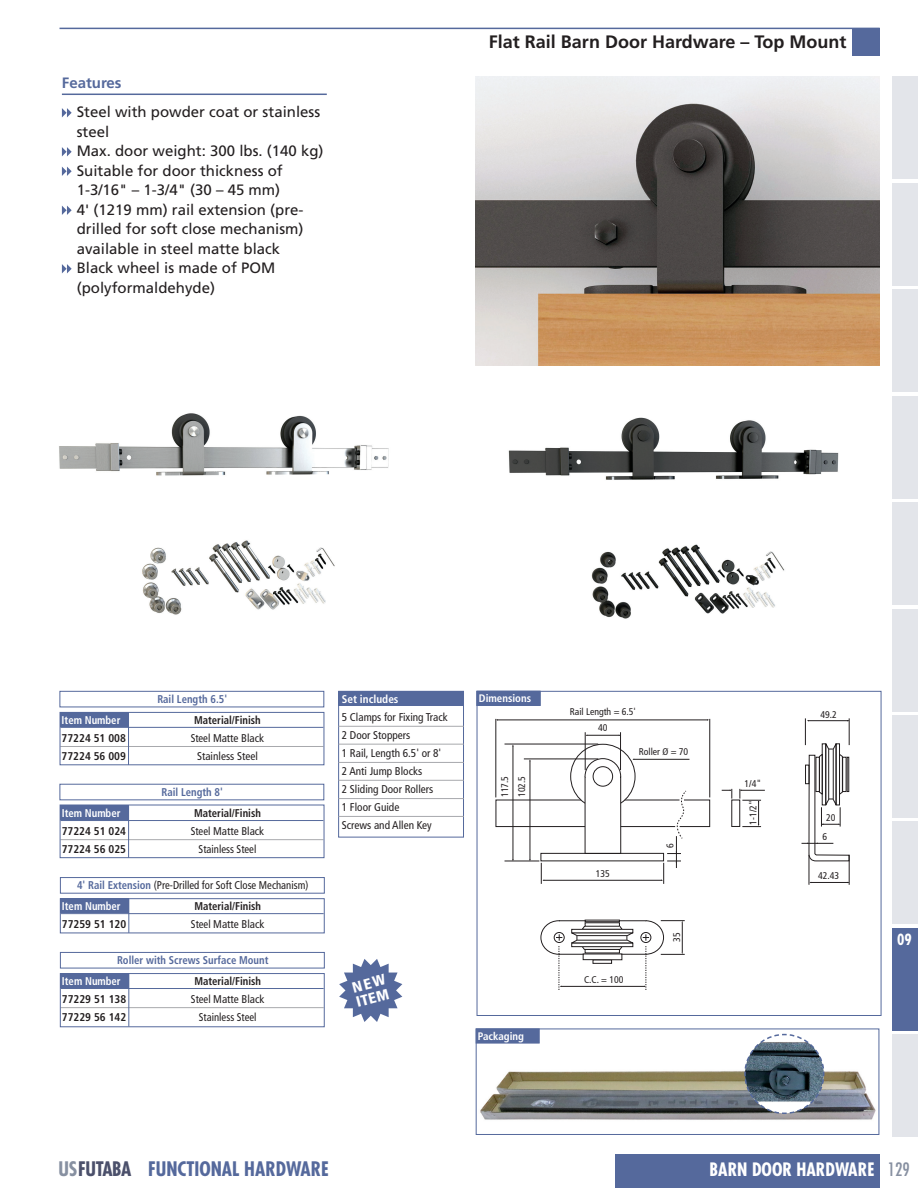
<style>
.page{position:relative;width:918px;height:1188px;background:#fff}
.page>*{position:absolute;margin:0;border:0;box-sizing:border-box;transform-origin:0 0}
.t1{font:700 condensed 19.5px "Futura";color:#55699c}
.t2{font:700 18px "Frutiger";color:#231f20}
.t3{font:700 condensed 18px "Futura";color:#fff}
.t4{font:condensed 18px "Futura";color:#8790a1}
.t5{font:15px/19.5px "Frutiger";color:#231f20}
.t6{font:700 15px "Frutiger";color:#55699c}
.t7{font:900 condensed 15px/15px "Frutiger";color:#fff}
.t8{font:700 condensed 15px "Futura";color:#fff}
.t9{font:condensed 11.25px "Frutiger";color:#231f20;scale:.95 1}
.t10{font:condensed 11.25px/18px "Frutiger";color:#231f20}
.t11{font:700 condensed 11.25px "Frutiger";color:#231f20}
.t12{font:700 condensed 11.25px "Frutiger";color:#231f20;scale:.95 1}
.t13{font:700 condensed 11.25px "Frutiger";color:#55699c;scale:.95 1}
.t14{font:700 condensed 11.25px "Frutiger";color:#fff;scale:.95 1}
.t15{font:700 condensed 11.25px "Frutiger";color:#fff}
.t16{font:700 condensed 10.8px "Frutiger";color:#fff}
.t17{font:condensed 9.75px "Frutiger";color:#231f20}
.s1{font-weight:700;color:#55699c}
.s2{color:#8790a1}
.s3{color:#4b506b}
</style>
<div class="page">
<hr style="left:709px;top:719px;width:1px;height:78px;background:#231f20">
<hr style="left:496px;top:719px;width:1px;height:78px;background:#231f20">
<hr style="left:497px;top:720px;width:211px;height:1px;background:#231f20">
<hr style="left:505px;top:744px;width:93px;height:1px;background:#231f20">
<hr style="left:513px;top:746px;width:1px;height:114px;background:#231f20">
<div style="left:732px;top:800px;width:8px;height:27px;border:1px solid #231f20"></div>
<svg style="left:722px;top:789px;width:11px;height:10px"></svg>
<svg style="left:740px;top:789px;width:25px;height:38px"></svg>
<hr style="left:587px;top:735px;width:33px;height:1px;background:#231f20">
<hr style="left:620px;top:732px;width:1px;height:38px;background:#231f20">
<hr style="left:585px;top:732px;width:1px;height:38px;background:#231f20">
<hr style="left:849px;top:855px;width:1px;height:30px;background:#231f20">
<hr style="left:811px;top:882px;width:38px;height:1px;background:#231f20">
<hr style="left:809px;top:855px;width:1px;height:30px;background:#231f20">
<hr style="left:802px;top:843px;width:31px;height:1px;background:#231f20">
<svg style="left:805px;top:718px;width:45px;height:143px"></svg>
<svg style="left:495px;top:758px;width:215px;height:126px"></svg>
<svg style="left:540px;top:920px;width:145px;height:70px"></svg>
<div style="left:477px;top:691px;width:63px;height:15px;background:#55699c"></div>
<div style="left:477px;top:691px;width:404px;height:325px;border:1px solid #55699c"></div>
<img style="left:476px;top:77px;width:404px;height:288px">
<div style="left:852px;top:28px;width:28px;height:27px;background:#55699c"></div>
<hr style="left:60px;top:28px;width:819px;height:1px;background:#55699c">
<hr style="left:63px;top:94px;width:263px;height:1px;background:#55699c">
<svg style="left:62px;top:108px;width:10px;height:9px"></svg>
<svg style="left:62px;top:147px;width:10px;height:9px"></svg>
<svg style="left:62px;top:167px;width:10px;height:9px"></svg>
<svg style="left:62px;top:206px;width:10px;height:9px"></svg>
<svg style="left:62px;top:264px;width:10px;height:9px"></svg>
<div style="left:338px;top:691px;width:126px;height:146px;border:1px solid #55699c"></div>
<div style="left:338px;top:691px;width:126px;height:15px;background:#55699c"></div>
<hr style="left:338px;top:744px;width:126px;height:1px;background:#a8a9ad">
<hr style="left:338px;top:780px;width:126px;height:1px;background:#a8a9ad">
<hr style="left:338px;top:816px;width:126px;height:1px;background:#a8a9ad">
<hr style="left:338px;top:726px;width:126px;height:1px;background:#a8a9ad">
<hr style="left:338px;top:762px;width:126px;height:1px;background:#a8a9ad">
<hr style="left:338px;top:798px;width:126px;height:1px;background:#a8a9ad">
<img style="left:59px;top:413px;width:330px;height:202px">
<img style="left:508px;top:417px;width:331px;height:202px">
<hr style="left:60px;top:727px;width:263px;height:1px;background:#55699c">
<hr style="left:60px;top:746px;width:263px;height:1px;background:#a8a9ad">
<hr style="left:128px;top:712px;width:1px;height:53px;background:#55699c">
<div style="left:60px;top:712px;width:68px;height:15px;background:#55699c"></div>
<div style="left:60px;top:691px;width:264px;height:16px;border:1px solid #55699c"></div>
<div style="left:60px;top:712px;width:264px;height:53px;border:1px solid #55699c"></div>
<hr style="left:60px;top:839px;width:263px;height:1px;background:#a8a9ad">
<hr style="left:128px;top:806px;width:1px;height:52px;background:#55699c">
<hr style="left:60px;top:820px;width:263px;height:1px;background:#55699c">
<div style="left:60px;top:805px;width:68px;height:15px;background:#55699c"></div>
<div style="left:60px;top:784px;width:264px;height:16px;border:1px solid #55699c"></div>
<div style="left:60px;top:805px;width:264px;height:53px;border:1px solid #55699c"></div>
<div style="left:60px;top:899px;width:69px;height:14px;background:#55699c"></div>
<hr style="left:128px;top:899px;width:1px;height:34px;background:#55699c">
<hr style="left:61px;top:913px;width:263px;height:1px;background:#55699c">
<div style="left:60px;top:877px;width:265px;height:17px;border:1px solid #55699c"></div>
<div style="left:476px;top:1029px;width:403px;height:106px;border:1px solid #55699c"></div>
<img style="left:480px;top:1071px;width:396px;height:49px">
<svg style="left:743px;top:1033px;width:82px;height:82px"></svg>
<div style="left:476px;top:1029px;width:64px;height:14px;background:#55699c"></div>
<div style="left:615px;top:1154px;width:265px;height:34px;background:#55699c"></div>
<div style="left:892px;top:77px;width:26px;height:102px;background:#e3e5ea"></div>
<div style="left:892px;top:183px;width:26px;height:102px;background:#e3e5ea"></div>
<div style="left:892px;top:290px;width:26px;height:102px;background:#e3e5ea"></div>
<div style="left:892px;top:396px;width:26px;height:102px;background:#e3e5ea"></div>
<div style="left:892px;top:502px;width:26px;height:103px;background:#e3e5ea"></div>
<div style="left:892px;top:609px;width:26px;height:102px;background:#e3e5ea"></div>
<div style="left:892px;top:715px;width:26px;height:103px;background:#e3e5ea"></div>
<div style="left:892px;top:822px;width:26px;height:102px;background:#e3e5ea"></div>
<div style="left:892px;top:928px;width:26px;height:102px;background:#55699c"></div>
<div style="left:892px;top:1035px;width:26px;height:102px;background:#e3e5ea"></div>
<hr style="left:61px;top:1007px;width:263px;height:1px;background:#a8a9ad">
<hr style="left:128px;top:974px;width:1px;height:52px;background:#55699c">
<hr style="left:61px;top:988px;width:263px;height:1px;background:#55699c">
<div style="left:60px;top:973px;width:69px;height:15px;background:#55699c"></div>
<div style="left:60px;top:952px;width:265px;height:16px;border:1px solid #55699c"></div>
<div style="left:60px;top:898px;width:265px;height:35px;border:1px solid #55699c"></div>
<div style="left:60px;top:973px;width:265px;height:54px;border:1px solid #55699c"></div>
<svg style="left:339px;top:959px;width:63px;height:63px"></svg>
<p class="t6" style="left:62px;top:74px;width:61px">Features</p>
<p class="t5" style="left:77px;top:102px;width:248px">Steel with powder coat or stainless steel<br>Max. door weight: 300 lbs. (140 kg)<br>Suitable for door thickness of<br>1-3/16" – 1-3/4" (30 – 45 mm)<br>4' (1219 mm) rail extension (pre&shy;drilled for soft close mechanism) available in steel matte black<br>Black wheel is made of POM (polyformaldehyde)</p>
<p class="t2" style="left:489px;top:31px;width:359px">Flat Rail Barn Door Hardware – Top Mount</p>
<p class="t13" style="left:157px;top:692px;width:75px">Rail Length 6.5'</p>
<p class="t14" style="left:62px;top:713px;width:63px">Item Number</p>
<p class="t12" style="left:194px;top:713px;width:72px">Material/Finish</p>
<p class="t11" style="left:62px;top:731px;width:66px">77224 51 008</p>
<p class="t9" style="left:191px;top:731px;width:79px">Steel Matte Black</p>
<p class="t11" style="left:62px;top:749px;width:66px">77224 56 009</p>
<p class="t10" style="left:197px;top:747px;width:62px">Stainless Steel</p>
<p class="t13" style="left:162px;top:785px;width:66px">Rail Length 8'</p>
<p class="t14" style="left:62px;top:806px;width:63px">Item Number</p>
<p class="t12" style="left:194px;top:806px;width:72px">Material/Finish</p>
<p class="t11" style="left:62px;top:824px;width:66px">77224 51 024</p>
<p class="t9" style="left:191px;top:824px;width:79px">Steel Matte Black</p>
<p class="t11" style="left:62px;top:842px;width:66px">77224 56 025</p>
<p class="t9" style="left:199px;top:842px;width:62px">Stainless Steel</p>
<p class="t9" style="left:77px;top:879px;width:245px"><span class="s1">4' Rail Extension</span> (Pre-Drilled for Soft Close Mechanism)</p>
<p class="t14" style="left:62px;top:899px;width:63px">Item Number</p>
<p class="t12" style="left:194px;top:899px;width:72px">Material/Finish</p>
<p class="t11" style="left:62px;top:917px;width:66px">77259 51 120</p>
<p class="t9" style="left:191px;top:917px;width:79px">Steel Matte Black</p>
<p class="t13" style="left:117px;top:953px;width:161px">Roller with Screws Surface Mount</p>
<p class="t14" style="left:62px;top:974px;width:63px">Item Number</p>
<p class="t12" style="left:194px;top:974px;width:72px">Material/Finish</p>
<p class="t11" style="left:62px;top:992px;width:66px">77229 51 138</p>
<p class="t9" style="left:191px;top:992px;width:79px">Steel Matte Black</p>
<p class="t11" style="left:62px;top:1010px;width:66px">77229 56 142</p>
<p class="t9" style="left:199px;top:1010px;width:62px">Stainless Steel</p>
<p class="t15" style="left:342px;top:692px;width:58px">Set includes</p>
<p class="t10" style="left:342px;top:708px;width:107px">5 Clamps for Fixing Track<br>2 Door Stoppers<br>1 Rail, Length 6.5' or 8'<br>2 Anti Jump Blocks<br>2 Sliding Door Rollers<br>1 Floor Guide<br>Screws and Allen Key</p>
<p class="t16" style="left:479px;top:692px;width:54px">Dimensions</p>
<p class="t17" style="left:499px;top:797px;width:23px;rotate:-90deg">117.5</p>
<p class="t17" style="left:516px;top:797px;width:23px;rotate:-90deg">102.5</p>
<p class="t7" style="left:351px;top:981px;width:35px;rotate:-15deg">NEW<br>ITEM</p>
<p class="t16" style="left:478px;top:1029px;width:48px">Packaging</p>
<p class="t17" style="left:570px;top:706px;width:68px">Rail Length = 6.5'</p>
<p class="t17" style="left:598px;top:722px;width:11px">40</p>
<p class="t17" style="left:639px;top:746px;width:51px">Roller Ø = 70</p>
<p class="t17" style="left:596px;top:868px;width:16px">135</p>
<p class="t17" style="left:584px;top:974px;width:41px">C.C. = 100</p>
<p class="t17" style="left:664px;top:848px;width:6px;rotate:-90deg">6</p>
<p class="t17" style="left:671px;top:942px;width:11px;rotate:-90deg">35</p>
<p class="t17" style="left:744px;top:778px;width:18px">1/4"</p>
<p class="t17" style="left:747px;top:825px;width:26px;rotate:-90deg">1-1/2"</p>
<p class="t17" style="left:820px;top:709px;width:18px">49.2</p>
<p class="t17" style="left:826px;top:812px;width:11px">20</p>
<p class="t17" style="left:822px;top:831px;width:6px">6</p>
<p class="t17" style="left:818px;top:870px;width:23px">42.43</p>
<p class="t8" style="left:897px;top:929px;width:16px">09</p>
<h1 class="t1" style="left:59px;top:1156px;width:272px"><span class="s2">US</span><span class="s3">FUTABA</span> FUNCTIONAL HARDWARE</h1>
<p class="t3" style="left:710px;top:1157px;width:166px">BARN DOOR HARDWARE</p>
<p class="t4" style="left:888px;top:1158px;width:24px">129</p>
</div>
